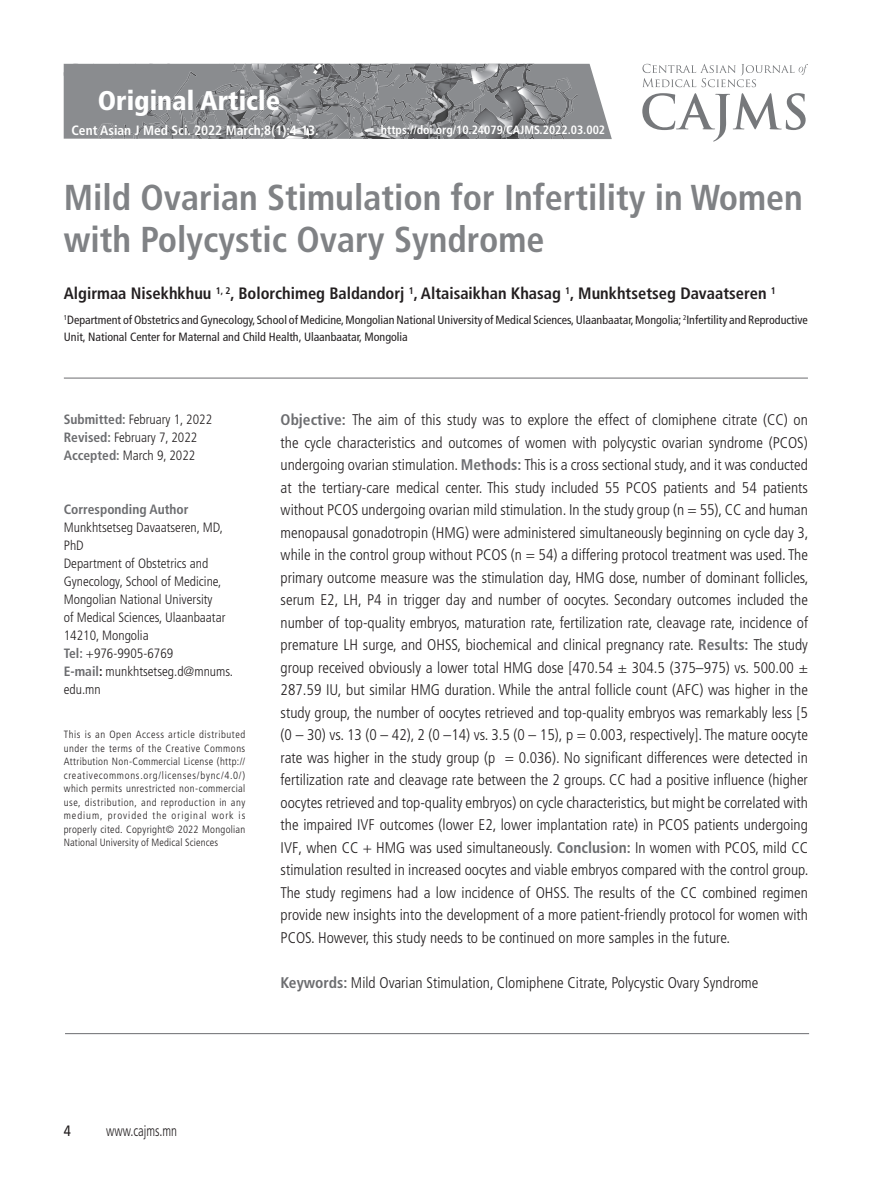
<style>
.page{position:relative;width:893px;height:1191px;background:#fff}
.page>*{position:absolute;margin:0;border:0;box-sizing:border-box;transform-origin:0 0}
.Un_garchig{font:700 condensed 36px/42px "Frutiger LT Std";color:#808285}
.t1{font:900 condensed 27px "Frutiger LT Std";color:#fff}
.Ner{font:700 condensed 16.5px "Frutiger LT Std";color:#231f20}
.text{font:300 condensed 15.45px/22.5px "Frutiger LT Std";color:#231f20;text-align:justify}
.t2{font:300 condensed 15px "Frutiger LT Std";color:#231f20;scale:.85 1}
.t3{font:15px "Frutiger LT Std";color:#231f20;scale:.85 1}
.text-2{font:300 condensed 13.5px/18px "Frutiger LT Std";color:#231f20}
.t4{font:700 condensed 13.5px "Frutiger LT Std";color:#fff}
.text-3{font:700 condensed 13.5px "Frutiger LT Std";color:#6c6d70}
.ner_door{font:condensed 12px/16.5px "Frutiger LT Std";color:#231f20}
.t5{font:700 condensed 12px "Frutiger LT Std";color:#fff}
.t6{font:300 condensed 10.5px/13.5px "Frutiger LT Std";letter-spacing:.015em;color:#231f20;text-align:justify}
.s1{font-weight:700;color:#6c6d70}
.s2{font-weight:700}
</style>
<div class="page">
<hr style="left:64px;top:378px;width:744px;height:1px;background:#6c6d70">
<hr style="left:65px;top:1033px;width:744px;height:1px;background:#6c6d70">
<img style="left:64px;top:64px;width:548px;height:75px">
<svg style="left:642px;top:64px;width:166px;height:23px"></svg>
<svg style="left:642px;top:93px;width:164px;height:48px"></svg>
<p class="t1" style="left:98px;top:85px;width:184px">Original Article</p>
<p class="t4" style="left:71px;top:122px;width:249px">Cent Asian J Med Sci. 2022 March;8(1):4-13.</p>
<p class="t5" style="left:381px;top:122px;width:226px">https://doi.org/10.24079/CAJMS.2022.03.002</p>
<p class="Un_garchig" style="left:64px;top:176px;width:740px">Mild Ovarian Stimulation for Infertility in Women with Polycystic Ovary Syndrome</p>
<p class="Ner" style="left:64px;top:283px;width:714px">Algirmaa Nisekhkhuu <sup>1,</sup> <sup>2</sup>, Bolorchimeg Baldandorj <sup>1</sup>, Altaisaikhan Khasag <sup>1</sup>, Munkhtsetseg Davaatseren <sup>1</sup></p>
<p class="ner_door" style="left:64px;top:312px;width:745px"><sup>1</sup>Department of Obstetrics and Gynecology, School of Medicine, Mongolian National University of Medical Sciences, Ulaanbaatar, Mongolia; <sup>2</sup>Infertility and Reproductive<br>Unit, National Center for Maternal and Child Health, Ulaanbaatar, Mongolia</p>
<p class="text-2" style="left:64px;top:410px;width:150px"><span class="s1">Submitted:</span> February 1, 2022</p>
<p class="text-2" style="left:64px;top:428px;width:135px"><span class="s1">Revised:</span> February 7, 2022</p>
<p class="text-2" style="left:64px;top:446px;width:133px"><span class="s1">Accepted:</span> March 9, 2022</p>
<p class="text-3" style="left:64px;top:501px;width:126px">Corresponding Author</p>
<p class="text-2" style="left:64px;top:518px;width:161px">Munkhtsetseg Davaatseren, MD,<br>PhD</p>
<p class="text-2" style="left:64px;top:554px;width:163px">Department of Obstetrics and<br>Gynecology, School of Medicine,<br>Mongolian National University of Medical Sciences, Ulaanbaatar<br>14210, Mongolia</p>
<p class="text-2" style="left:64px;top:644px;width:111px"><span class="s1">Tel:</span> +976-9905-6769</p>
<p class="text-2" style="left:64px;top:662px;width:171px"><span class="s1">E-mail</span><span class="s2">:</span> munkhtsetseg.d@mnums. edu.mn</p>
<p class="t6" style="left:64px;top:728px;width:183px">This is an Open Access article distributed under the terms of the Creative Commons Attribution Non-Commercial License (http:// creativecommons.org/licenses/bync/4.0/) which permits unrestricted non-commercial use, distribution, and reproduction in any medium, provided the original work is properly cited. Copyright© 2022 Mongolian National University of Medical Sciences</p>
<p class="text" style="left:281px;top:408px;width:529px"><span class="s1">Objective:</span> The aim of this study was to explore the effect of clomiphene citrate (CC) on the cycle characteristics and outcomes of women with polycystic ovarian syndrome (PCOS) undergoing ovarian stimulation. <span class="s1">Methods:</span> This is a cross sectional study, and it was conducted at the tertiary-care medical center. This study included 55 PCOS patients and 54 patients without PCOS undergoing ovarian mild stimulation. In the study group (n = 55), CC and human menopausal gonadotropin (HMG) were administered simultaneously beginning on cycle day 3, while in the control group without PCOS (n = 54) a differing protocol treatment was used. The primary outcome measure was the stimulation day, HMG dose, number of dominant follicles, serum E2, LH, P4 in trigger day and number of oocytes. Secondary outcomes included the number of top-quality embryos, maturation rate, fertilization rate, cleavage rate, incidence of premature LH surge, and OHSS, biochemical and clinical pregnancy rate. <span class="s1">Results:</span> The study group received obviously a lower total HMG dose [470.54 ± 304.5 (375–975) vs. 500.00 ± 287.59 IU, but similar HMG duration. While the antral follicle count (AFC) was higher in the study group, the number of oocytes retrieved and top-quality embryos was remarkably less [5 (0 – 30) vs. 13 (0 – 42), 2 (0 –14) vs. 3.5 (0 – 15), p = 0.003, respectively]. The mature oocyte rate was higher in the study group (p = 0.036). No significant differences were detected in fertilization rate and cleavage rate between the 2 groups. CC had a positive influence (higher oocytes retrieved and top-quality embryos) on cycle characteristics, but might be correlated with the impaired IVF outcomes (lower E2, lower implantation rate) in PCOS patients undergoing IVF, when CC + HMG was used simultaneously. <span class="s1">Conclusion:</span> In women with PCOS, mild CC stimulation resulted in increased oocytes and viable embryos compared with the control group.<br>The study regimens had a low incidence of OHSS. The results of the CC combined regimen provide new insights into the development of a more patient-friendly protocol for women with PCOS. However, this study needs to be continued on more samples in the future.</p>
<p class="text" style="left:281px;top:971px;width:479px"><span class="s1">Keywords:</span> Mild Ovarian Stimulation, Clomiphene Citrate, Polycystic Ovary Syndrome</p>
<p class="t3" style="left:64px;top:1122px;width:10px">4</p>
<p class="t2" style="left:106px;top:1122px;width:85px">www.cajms.mn</p>
</div>
